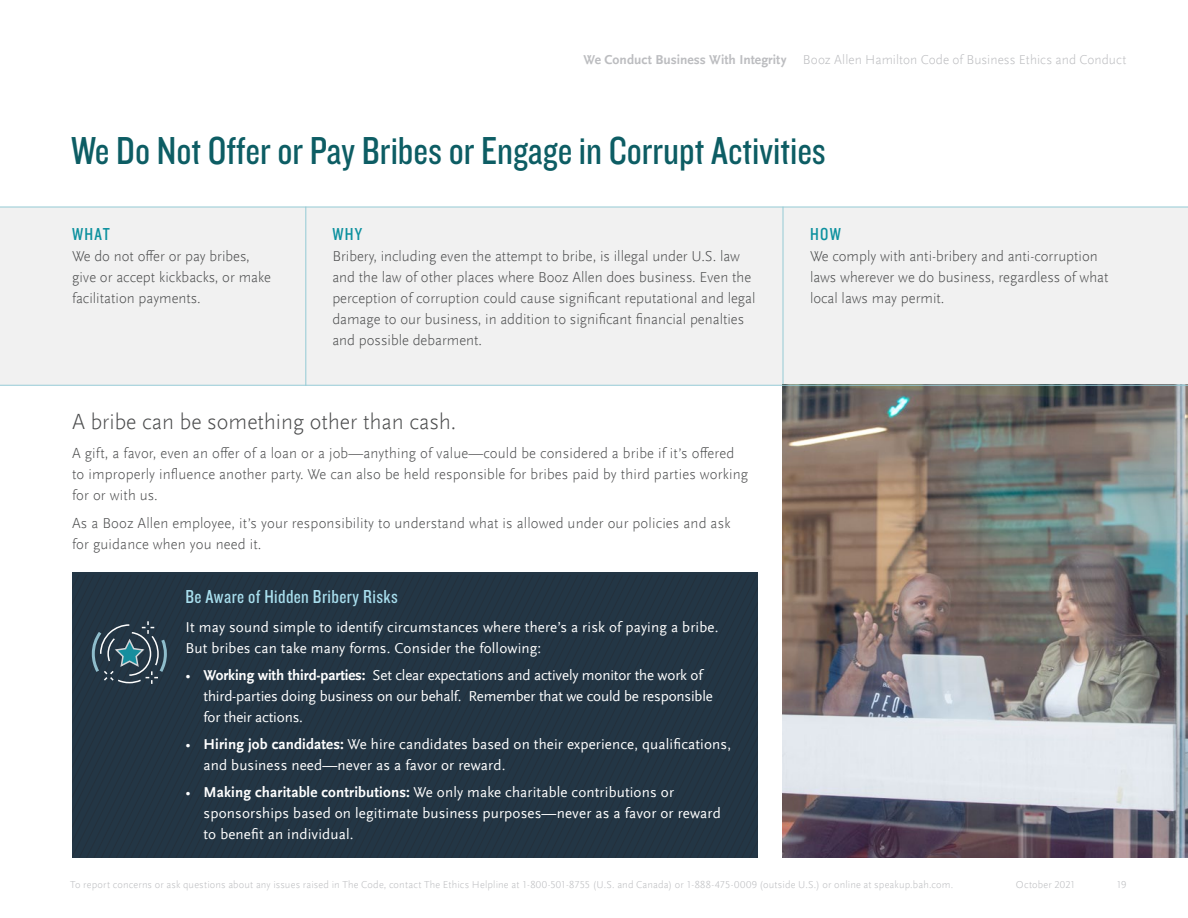
<style>
.page{position:relative;width:1188px;height:918px;background:#fff}
.page>*{position:absolute;margin:0;border:0;box-sizing:border-box;transform-origin:0 0}
.t1{font:40.5px "Knockout 29 Junior Ltweight";color:#0d5d64}
.Body{font:300 22.5px "Scala Sans Offc";color:#4b4c4d}
.Body-2{font:19.5px "Knockout 29 Junior Ltweight";letter-spacing:.02em;color:#a9dfee}
.t2{font:18px "Knockout 29 Junior Ltweight";letter-spacing:.075em;color:#0d919f}
.Body-3{font:300 15px/21px "Scala Sans Offc";color:#4b4c4d}
.Bullets{font:15px/21px "Scala Sans Offc";letter-spacing:.01em;color:#fff}
.Bullets-2{font:15px/21px "Scala Sans Offc";letter-spacing:-.01em;color:#fff}
.Body-4{font:15px/21px "Scala Sans Offc";letter-spacing:.01em;color:#fff}
.t3{font:300 13.5px "Scala Sans Offc";letter-spacing:.005em;color:#bcbdc0}
.t4{font:700 13.5px "Scala Sans Offc";color:#bcbdc0}
.t5{font:300 10.5px "Scala Sans Offc";letter-spacing:.015em;color:#bcbdc0}
.s1{font-weight:700}
</style>
<div class="page">
<div style="left:0;top:207px;width:1188px;height:178px;background:#f1f1f1"></div>
<hr style="left:0;top:207px;width:1188px;height:1px;background:#94cad5">
<hr style="left:305px;top:207px;width:1px;height:179px;background:#94cad5">
<hr style="left:783px;top:207px;width:1px;height:179px;background:#94cad5">
<div style="left:72px;top:576px;width:686px;height:282px;background:#233645"></div>
<img style="left:783px;top:386px;width:405px;height:472px">
<hr style="left:0;top:385px;width:1188px;height:1px;background:#94cad5">
<p class="t4" style="left:584px;top:52px;width:204px">We Conduct Business With Integrity</p>
<p class="t3" style="left:803px;top:52px;width:325px">Booz Allen Hamilton Code of Business Ethics and Conduct</p>
<h2 class="t1" style="left:71px;top:124px;width:756px">We Do Not Offer or Pay Bribes or Engage in Corrupt Activities</h2>
<h3 class="t2" style="left:72px;top:222px;width:40px">WHAT</h3>
<p class="Body-3" style="left:72px;top:246px;width:201px">We do not offer or pay bribes, give or accept kickbacks, or make facilitation payments.</p>
<h3 class="t2" style="left:332px;top:222px;width:31px">WHY</h3>
<p class="Body-3" style="left:332px;top:246px;width:425px">Bribery, including even the attempt to bribe, is illegal under U.S. law and the law of other places where Booz Allen does business. Even the perception of corruption could cause significant reputational and legal damage to our business, in addition to significant financial penalties and possible debarment.</p>
<p class="Body" style="left:72px;top:410px;width:386px">A bribe can be something other than cash.</p>
<p class="Body-3" style="left:72px;top:442px;width:678px">A gift, a favor, even an offer of a loan or a job—anything of value—could be considered a bribe if it’s offered to improperly influence another party. We can also be held responsible for bribes paid by third parties working for or with us.</p>
<p class="Body-3" style="left:72px;top:513px;width:660px">As a Booz Allen employee, it’s your responsibility to understand what is allowed under our policies and ask for guidance when you need it.</p>
<p class="Body-2" style="left:186px;top:584px;width:214px">Be Aware of Hidden Bribery Risks</p>
<p class="Body-4" style="left:186px;top:617px;width:534px">It may sound simple to identify circumstances where there’s a risk of paying a bribe.<br>But bribes can take many forms. Consider the following:</p>
<p class="Bullets-2" style="left:204px;top:665px;width:511px;text-indent:-18px">• <span class="s1">Working with third-parties:</span> Set clear expectations and actively monitor the work of third-parties doing business on our behalf. Remember that we could be responsible for their actions.</p>
<p class="Bullets" style="left:204px;top:734px;width:529px;text-indent:-18px">• <span class="s1">Hiring job candidates:</span> We hire candidates based on their experience, qualifications, and business need—never as a favor or reward.</p>
<p class="Bullets" style="left:204px;top:782px;width:519px;text-indent:-18px">• <span class="s1">Making charitable contributions:</span> We only make charitable contributions or sponsorships based on legitimate business purposes—never as a favor or reward to benefit an individual.</p>
<h3 class="t2" style="left:810px;top:222px;width:32px">HOW</h3>
<p class="Body-3" style="left:810px;top:246px;width:300px">We comply with anti-bribery and anti-corruption laws wherever we do business, regardless of what local laws may permit.</p>
<p class="t5" style="left:70px;top:879px;width:885px">To report concerns or ask questions about any issues raised in The Code, contact The Ethics Helpline at 1-800-501-8755 (U.S. and Canada) or 1-888-475-0009 (outside U.S.) or online at speakup.bah.com.</p>
<p class="t5" style="left:1016px;top:879px;width:61px">October 2021</p>
<p class="t5" style="left:1116px;top:879px;width:12px">19</p>
</div>
